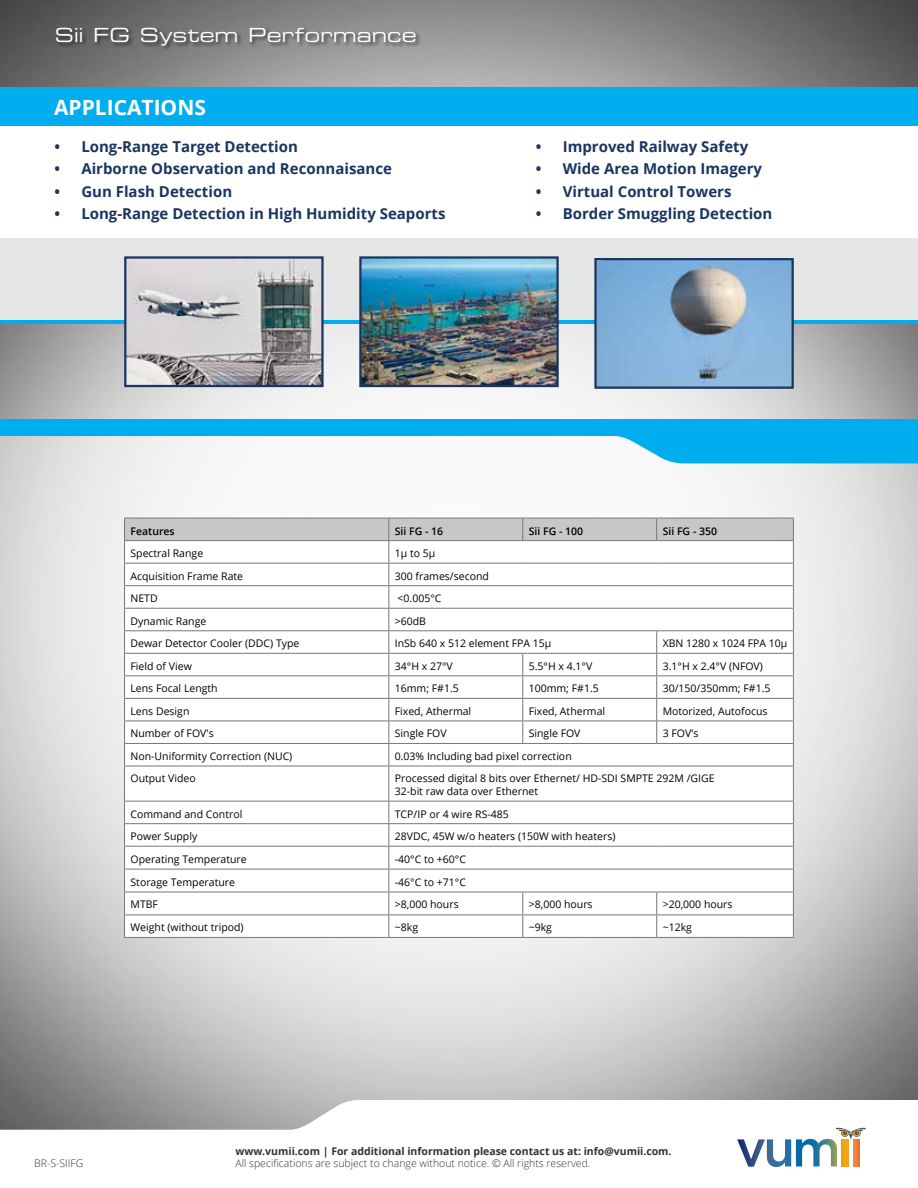
<style>
.page{position:relative;width:918px;height:1188px;background:#fff}
.page>*{position:absolute;margin:0;border:0;box-sizing:border-box;transform-origin:0 0}
.t1{font:700 21px "Open Sans";color:#fff}
.t2{font:19.5px "Eurostile LT Std Ex 2";color:#fff}
.t3{font:700 15px "Open Sans";color:#1b3561}
.t4{font:10.5px/22.5px "Open Sans";color:#000}
.t5{font:300 10.5px "Open Sans";color:#323232}
.t6{font:700 10.5px "Open Sans";color:#323232}
.t7{font:600 10.5px "Open Sans";color:#000}
</style>
<div class="page">
<img style="left:0;top:0;width:918px;height:1100px">
<svg style="left:0;top:418px;width:918px;height:45px;fill:#00adef"></svg>
<img style="left:0;top:323px;width:918px;height:95px">
<div style="left:0;top:123px;width:918px;height:179px;background:#fff"></div>
<svg style="left:125px;top:767px;width:668px;height:170px"></svg>
<hr style="left:793px;top:766px;width:1px;height:35px;background:#777">
<hr style="left:124px;top:766px;width:1px;height:35px;background:#777">
<hr style="left:388px;top:766px;width:1px;height:35px;background:#777">
<hr style="left:124px;top:915px;width:265px;height:1px;background:#777">
<svg style="left:124px;top:802px;width:1px;height:135px"></svg>
<hr style="left:389px;top:915px;width:134px;height:1px;background:#777">
<svg style="left:388px;top:802px;width:1px;height:135px"></svg>
<hr style="left:523px;top:915px;width:134px;height:1px;background:#777">
<hr style="left:657px;top:915px;width:137px;height:1px;background:#777">
<hr style="left:124px;top:937px;width:265px;height:1px;background:#777">
<hr style="left:389px;top:937px;width:134px;height:1px;background:#777">
<hr style="left:523px;top:937px;width:134px;height:1px;background:#777">
<hr style="left:657px;top:937px;width:137px;height:1px;background:#777">
<hr style="left:124px;top:766px;width:265px;height:1px;background:#777">
<hr style="left:389px;top:766px;width:134px;height:1px;background:#777">
<hr style="left:523px;top:766px;width:134px;height:1px;background:#777">
<hr style="left:657px;top:766px;width:137px;height:1px;background:#777">
<hr style="left:124px;top:801px;width:265px;height:1px;background:#777">
<hr style="left:389px;top:801px;width:134px;height:1px;background:#777">
<hr style="left:523px;top:801px;width:134px;height:1px;background:#777">
<hr style="left:657px;top:801px;width:137px;height:1px;background:#777">
<hr style="left:124px;top:823px;width:265px;height:1px;background:#777">
<hr style="left:389px;top:823px;width:134px;height:1px;background:#777">
<hr style="left:523px;top:823px;width:134px;height:1px;background:#777">
<hr style="left:657px;top:823px;width:137px;height:1px;background:#777">
<hr style="left:124px;top:846px;width:265px;height:1px;background:#777">
<hr style="left:389px;top:846px;width:134px;height:1px;background:#777">
<hr style="left:523px;top:846px;width:134px;height:1px;background:#777">
<hr style="left:657px;top:846px;width:137px;height:1px;background:#777">
<hr style="left:124px;top:869px;width:265px;height:1px;background:#777">
<hr style="left:389px;top:869px;width:134px;height:1px;background:#777">
<hr style="left:523px;top:869px;width:134px;height:1px;background:#777">
<hr style="left:657px;top:869px;width:137px;height:1px;background:#777">
<hr style="left:124px;top:892px;width:265px;height:1px;background:#777">
<hr style="left:389px;top:892px;width:134px;height:1px;background:#777">
<hr style="left:523px;top:892px;width:134px;height:1px;background:#777">
<svg style="left:522px;top:892px;width:1px;height:45px"></svg>
<hr style="left:657px;top:892px;width:137px;height:1px;background:#777">
<svg style="left:656px;top:892px;width:1px;height:45px"></svg>
<svg style="left:793px;top:802px;width:1px;height:135px"></svg>
<svg style="left:124px;top:518px;width:670px;height:248px"></svg>
<hr style="left:389px;top:653px;width:134px;height:1px;background:#777">
<hr style="left:523px;top:653px;width:134px;height:1px;background:#777">
<hr style="left:657px;top:653px;width:137px;height:1px;background:#777">
<div style="left:55px;top:26px;width:366px;height:25px;background:#000;opacity:.55"></div>
<svg style="left:0;top:1100px;width:354px;height:30px;background:#999"></svg>
<svg style="left:737px;top:1127px;width:129px;height:40px"></svg>
<div style="left:0;top:87px;width:918px;height:39px;background:#00adef"></div>
<div style="left:0;top:238px;width:918px;height:85px;background:#e5e6e6"></div>
<hr style="left:0;top:320px;width:918px;height:3px;background:#00adef">
<img style="left:127px;top:259px;width:194px;height:125px">
<div style="left:124px;top:256px;width:200px;height:131px;border:2px solid #1b3561"></div>
<img style="left:362px;top:259px;width:194px;height:125px">
<div style="left:359px;top:256px;width:200px;height:131px;border:2px solid #1b3561"></div>
<img style="left:597px;top:261px;width:194px;height:125px">
<div style="left:594px;top:258px;width:200px;height:131px;border:2px solid #1b3561"></div>
<h2 class="t2" style="left:55px;top:22px;width:31px">Sii</h2>
<h2 class="t2" style="left:93px;top:22px;width:39px">FG</h2>
<h2 class="t2" style="left:140px;top:22px;width:100px">System</h2>
<h2 class="t2" style="left:248px;top:22px;width:170px">Performance</h2>
<h1 class="t1" style="left:54px;top:92px;width:14px">applications</h1>
<h3 class="t3" style="left:81px;top:136px;width:218px">Long-Range Target Detection</h3>
<h3 class="t3" style="left:54px;top:136px;width:7px">•</h3>
<h3 class="t3" style="left:54px;top:158px;width:7px">•</h3>
<h3 class="t3" style="left:81px;top:158px;width:312px">Airborne Observation and Reconnaisance</h3>
<h3 class="t3" style="left:54px;top:181px;width:7px">•</h3>
<h3 class="t3" style="left:81px;top:181px;width:152px">Gun Flash Detection</h3>
<h3 class="t3" style="left:54px;top:203px;width:7px">•</h3>
<h3 class="t3" style="left:81px;top:203px;width:366px">Long-Range Detection in High Humidity Seaports</h3>
<h3 class="t3" style="left:536px;top:136px;width:7px">•</h3>
<h3 class="t3" style="left:563px;top:136px;width:187px">Improved Railway Safety</h3>
<h3 class="t3" style="left:536px;top:158px;width:7px">•</h3>
<h3 class="t3" style="left:563px;top:158px;width:201px">Wide Area Motion Imagery</h3>
<h3 class="t3" style="left:536px;top:181px;width:7px">•</h3>
<h3 class="t3" style="left:563px;top:181px;width:170px">Virtual Control Towers</h3>
<h3 class="t3" style="left:536px;top:203px;width:7px">•</h3>
<h3 class="t3" style="left:563px;top:203px;width:211px">Border Smuggling Detection</h3>
<p class="t7" style="left:131px;top:524px;width:46px">Features</p>
<p class="t7" style="left:395px;top:524px;width:50px">Sii FG - 16</p>
<p class="t7" style="left:529px;top:524px;width:56px">Sii FG - 100</p>
<p class="t7" style="left:663px;top:524px;width:56px">Sii FG - 350</p>
<p class="t4" style="left:131px;top:542px;width:74px">Spectral Range</p>
<p class="t4" style="left:395px;top:542px;width:42px">μ1 t o μ5</p>
<p class="t4" style="left:131px;top:564px;width:114px">Acquisition Frame Rate</p>
<p class="t4" style="left:395px;top:564px;width:96px">300 frames/second</p>
<p class="t4" style="left:131px;top:587px;width:29px">NETD</p>
<p class="t4" style="left:398px;top:587px;width:45px">&lt;0.005°C</p>
<p class="t4" style="left:131px;top:609px;width:77px">Dynamic Range</p>
<p class="t4" style="left:395px;top:609px;width:33px">&gt;60dB</p>
<p class="t4" style="left:131px;top:632px;width:170px">Dewar Detector Cooler (DDC) Type</p>
<p class="t4" style="left:395px;top:632px;width:158px">InSb 640 x 512 element FPA 15μ</p>
<p class="t4" style="left:663px;top:632px;width:126px">XBN 1280 x 1024 FPA 10μ</p>
<p class="t4" style="left:131px;top:654px;width:63px">Field of View</p>
<p class="t4" style="left:395px;top:654px;width:59px">34°H x 27°V</p>
<p class="t4" style="left:529px;top:654px;width:65px">5.5°H x 4.1°V</p>
<p class="t4" style="left:663px;top:654px;width:102px">3.1°H x 2.4°V (NFOV(</p>
<p class="t4" style="left:131px;top:677px;width:89px">Lens Focal Length</p>
<p class="t4" style="left:395px;top:677px;width:66px">16mm F; #1.5</p>
<p class="t4" style="left:529px;top:677px;width:72px">100mm F; #1.5</p>
<p class="t4" style="left:663px;top:677px;width:109px">30/150/350mm F; #1.5</p>
<p class="t4" style="left:131px;top:700px;width:60px">Lens Design</p>
<p class="t4" style="left:395px;top:700px;width:78px">Fixed, Athermal</p>
<p class="t4" style="left:529px;top:700px;width:78px">Fixed, Athermal</p>
<p class="t4" style="left:663px;top:700px;width:106px">Motorized, Autofocus</p>
<p class="t4" style="left:131px;top:722px;width:85px">Number of FOV s'</p>
<p class="t4" style="left:395px;top:722px;width:53px">Single FOV</p>
<p class="t4" style="left:529px;top:722px;width:53px">Single FOV</p>
<p class="t4" style="left:663px;top:722px;width:37px">3 FOV s'</p>
<p class="t4" style="left:131px;top:745px;width:163px">Non-Uniformity Correction (NUC)</p>
<p class="t4" style="left:395px;top:745px;width:178px">0.03% Including bad pixel correction</p>
<p class="t4" style="left:131px;top:767px;width:67px">Output Video</p>
<p class="t4" style="left:395px;top:767px;width:321px">Processed digital 8 bits over Ethernet/ HD-SDI SMPTE 292M /GIGE</p>
<p class="t4" style="left:131px;top:802px;width:113px">Command and Control</p>
<p class="t4" style="left:395px;top:780px;width:145px">32-bit raw data over Ethernet<br>TCP/IP or 4 wire RS-485</p>
<p class="t4" style="left:131px;top:825px;width:68px">Power Supply</p>
<p class="t4" style="left:395px;top:825px;width:222px">28VDC, 45W w o/ heaters (150W with heaters(</p>
<p class="t4" style="left:131px;top:847px;width:118px">Operating Temperature</p>
<p class="t4" style="left:395px;top:847px;width:73px">-40°C to +60°C</p>
<p class="t4" style="left:131px;top:870px;width:106px">Storage Temperature</p>
<p class="t4" style="left:395px;top:870px;width:73px">-46°C to +71°C</p>
<p class="t4" style="left:131px;top:893px;width:29px">MTBF</p>
<p class="t4" style="left:395px;top:893px;width:65px">&gt;8,000 hours</p>
<p class="t4" style="left:529px;top:893px;width:65px">&gt;8,000 hours</p>
<p class="t4" style="left:663px;top:893px;width:71px">&gt;20,000 hours</p>
<p class="t4" style="left:131px;top:916px;width:115px">Weight (without tripod)</p>
<p class="t4" style="left:395px;top:916px;width:25px">~8kg</p>
<p class="t4" style="left:529px;top:916px;width:25px">9~ kg</p>
<p class="t4" style="left:663px;top:916px;width:31px">~12kg</p>
<p class="t5" style="left:34px;top:1156px;width:51px">BR -S- SIIFG</p>
<p class="t6" style="left:235px;top:1144px;width:438px">www.vumii.com | For additional information please contact us at: info@vumii.com.</p>
<p class="t5" style="left:235px;top:1156px;width:357px">All specifications are subject to change without notice. © All rights reserved.</p>
</div>
